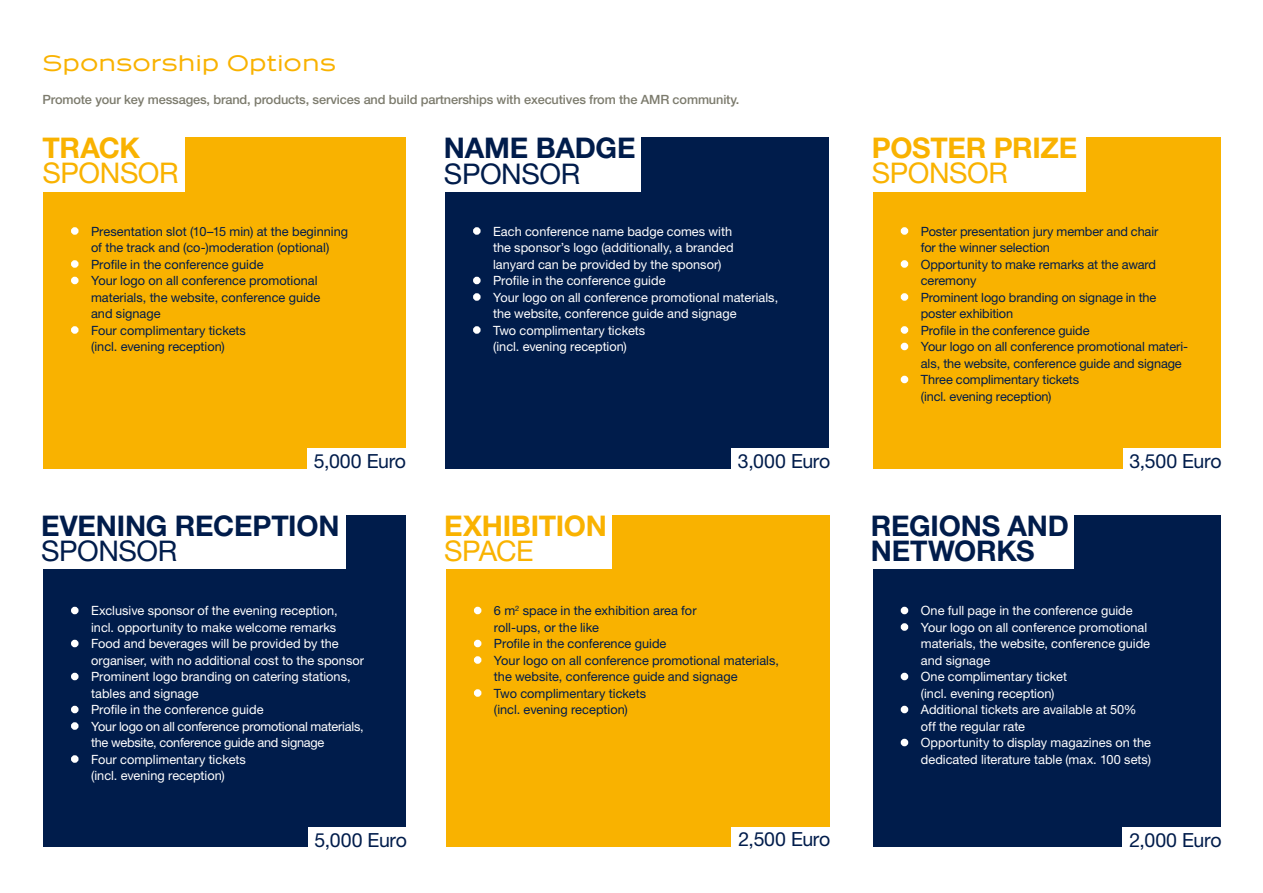
<style>
.page{position:relative;width:1263px;height:893px;background:#fff}
.page>*{position:absolute;margin:0;border:0;box-sizing:border-box;transform-origin:0 0}
.t1{font:700 28.5px "Helvetica Neue LT Std";letter-spacing:-.005em;color:#001c4b}
.t2{font:700 28.5px "Helvetica Neue LT Std";letter-spacing:-.005em;color:#f9b200}
.t3{font:28.5px "Helvetica Neue LT Std";letter-spacing:-.015em;color:#f9b200}
.t4{font:28.5px "Helvetica Neue LT Std";color:#001c4b}
.t5{font:600 22.5px "Zentralia";color:#f9b200}
.t6{font:19.5px "Helvetica Neue LT Std";letter-spacing:-.015em;color:#001c4b}
.t7{font:12.75px/16.5px "Helvetica Neue LT Std";color:#fff}
.t8{font:12.75px/16.5px "Helvetica Neue LT Std";color:#001c4b}
.t9{font:500 12.75px "Helvetica Neue LT Std";letter-spacing:-.01em;color:#7c7b6d}
.t10{font:12.75px/16.5px "Helvetica Neue LT Std";letter-spacing:-.02em;color:#fff}
.s1{color:#fff}
</style>
<div class="page">
<div style="left:43px;top:138px;width:362px;height:331px;background:#f9b200"></div>
<div style="left:873px;top:138px;width:347px;height:331px;background:#f9b200"></div>
<div style="left:307px;top:449px;width:106px;height:31px;background:#fff"></div>
<div style="left:1123px;top:449px;width:107px;height:31px;background:#fff"></div>
<div style="left:35px;top:130px;width:150px;height:61px;background:#fff"></div>
<div style="left:865px;top:130px;width:221px;height:61px;background:#fff"></div>
<div style="left:71px;top:227px;width:8px;height:8px;border:3px solid #fff;border-radius:50%"></div>
<div style="left:71px;top:260px;width:8px;height:8px;border:3px solid #fff;border-radius:50%"></div>
<div style="left:71px;top:277px;width:8px;height:7px;border:3px solid #fff;border-radius:50%"></div>
<div style="left:71px;top:326px;width:8px;height:8px;border:3px solid #fff;border-radius:50%"></div>
<div style="left:901px;top:227px;width:7px;height:8px;border:3px solid #fff;border-radius:50%"></div>
<div style="left:901px;top:260px;width:7px;height:8px;border:3px solid #fff;border-radius:50%"></div>
<div style="left:901px;top:293px;width:7px;height:8px;border:3px solid #fff;border-radius:50%"></div>
<div style="left:901px;top:326px;width:7px;height:8px;border:3px solid #fff;border-radius:50%"></div>
<div style="left:901px;top:343px;width:7px;height:7px;border:3px solid #fff;border-radius:50%"></div>
<div style="left:901px;top:376px;width:7px;height:7px;border:3px solid #fff;border-radius:50%"></div>
<div style="left:43px;top:515px;width:362px;height:331px;background:#001c4b"></div>
<div style="left:873px;top:515px;width:347px;height:331px;background:#001c4b"></div>
<div style="left:35px;top:507px;width:311px;height:62px;background:#fff"></div>
<div style="left:865px;top:507px;width:209px;height:62px;background:#fff"></div>
<div style="left:71px;top:607px;width:8px;height:7px;border:3px solid #fff;border-radius:50%"></div>
<div style="left:71px;top:640px;width:8px;height:7px;border:3px solid #fff;border-radius:50%"></div>
<div style="left:71px;top:673px;width:8px;height:7px;border:3px solid #fff;border-radius:50%"></div>
<div style="left:71px;top:706px;width:8px;height:7px;border:3px solid #fff;border-radius:50%"></div>
<div style="left:71px;top:722px;width:8px;height:8px;border:3px solid #fff;border-radius:50%"></div>
<div style="left:71px;top:755px;width:8px;height:8px;border:3px solid #fff;border-radius:50%"></div>
<div style="left:901px;top:607px;width:7px;height:7px;border:3px solid #fff;border-radius:50%"></div>
<div style="left:901px;top:623px;width:7px;height:8px;border:3px solid #fff;border-radius:50%"></div>
<div style="left:901px;top:673px;width:7px;height:7px;border:3px solid #fff;border-radius:50%"></div>
<div style="left:901px;top:706px;width:7px;height:7px;border:3px solid #fff;border-radius:50%"></div>
<div style="left:901px;top:739px;width:7px;height:7px;border:3px solid #fff;border-radius:50%"></div>
<div style="left:445px;top:138px;width:384px;height:331px;background:#001c4b"></div>
<div style="left:732px;top:449px;width:106px;height:31px;background:#fff"></div>
<div style="left:437px;top:130px;width:204px;height:61px;background:#fff"></div>
<div style="left:473px;top:227px;width:8px;height:8px;border:3px solid #fff;border-radius:50%"></div>
<div style="left:473px;top:277px;width:8px;height:7px;border:3px solid #fff;border-radius:50%"></div>
<div style="left:473px;top:293px;width:8px;height:8px;border:3px solid #fff;border-radius:50%"></div>
<div style="left:473px;top:326px;width:8px;height:8px;border:3px solid #fff;border-radius:50%"></div>
<div style="left:446px;top:515px;width:383px;height:331px;background:#f9b200"></div>
<div style="left:438px;top:507px;width:174px;height:62px;background:#fff"></div>
<div style="left:474px;top:607px;width:7px;height:7px;border:3px solid #fff;border-radius:50%"></div>
<div style="left:474px;top:640px;width:7px;height:7px;border:3px solid #fff;border-radius:50%"></div>
<div style="left:474px;top:656px;width:7px;height:8px;border:3px solid #fff;border-radius:50%"></div>
<div style="left:474px;top:689px;width:7px;height:8px;border:3px solid #fff;border-radius:50%"></div>
<div style="left:308px;top:827px;width:105px;height:31px;background:#fff"></div>
<div style="left:731px;top:827px;width:107px;height:31px;background:#fff"></div>
<div style="left:1122px;top:827px;width:108px;height:32px;background:#fff"></div>
<h2 class="t5" style="left:43px;top:48px;width:295px">Sponsorship Options</h2>
<p class="t9" style="left:43px;top:91px;width:698px">Promote your key messages, brand, products, services and build partnerships with executives from the AMR community.</p>
<h1 class="t2" style="left:43px;top:130px;width:99px">TRACK</h1>
<h1 class="t3" style="left:42px;top:156px;width:39px">Sponsor</h1>
<h1 class="t1" style="left:444px;top:130px;width:22px">NAME</h1>
<h1 class="t1" style="left:536px;top:130px;width:80px">BADGE</h1>
<h1 class="t4" style="left:444px;top:156px;width:39px">Sponsor</h1>
<p class="t8" style="left:72px;top:223px;width:278px;text-align:center"><span class="s1">•</span> Presentation slot (10–15 min) at the beginning of the track and (co-)moderation (optional)</p>
<p class="t8" style="left:72px;top:256px;width:193px"><span class="s1">•</span> Profile in the conference guide</p>
<p class="t8" style="left:91px;top:272px;width:231px;text-indent:-19px"><span class="s1">•</span> Your logo on all conference promotional materials, the website, conference guide and signage</p>
<p class="t8" style="left:72px;top:322px;width:176px;text-align:center"><span class="s1">•</span> Four complimentary tickets (incl. evening reception)</p>
<p class="t7" style="left:493px;top:223px;width:242px;text-indent:-19px">• Each conference name badge comes with the sponsor’s logo (additionally, a branded lanyard can be provided by the sponsor)</p>
<p class="t7" style="left:474px;top:272px;width:193px">• Profile in the conference guide</p>
<p class="t7" style="left:493px;top:289px;width:287px;text-indent:-19px">• Your logo on all conference promotional materials, the website, conference guide and signage</p>
<p class="t7" style="left:474px;top:322px;width:173px;text-align:center">• Two complimentary tickets (incl. evening reception)</p>
<h1 class="t2" style="left:872px;top:130px;width:39px">POSTE</h1>
<h1 class="t2" style="left:966px;top:130px;width:110px">R PRIZE</h1>
<h1 class="t3" style="left:872px;top:156px;width:39px">Sponsor</h1>
<p class="t8" style="left:921px;top:223px;width:239px;text-indent:-19px"><span class="s1">•</span> Poster presentation jury member and chair for the winner selection</p>
<p class="t8" style="left:921px;top:256px;width:237px;text-indent:-19px"><span class="s1">•</span> Opportunity to make remarks at the award ceremony</p>
<p class="t8" style="left:921px;top:289px;width:237px;text-indent:-19px"><span class="s1">•</span> Prominent logo branding on signage in the poster exhibition</p>
<p class="t8" style="left:901px;top:322px;width:190px"><span class="s1">•</span> Profile in the conference guide</p>
<p class="t8" style="left:921px;top:338px;width:269px;text-indent:-19px"><span class="s1">•</span> Your logo on all conference promotional materi&shy;als, the website, conference guide and signage</p>
<p class="t8" style="left:921px;top:371px;width:160px;text-indent:-19px"><span class="s1">•</span> Three complimentary tickets (incl. evening reception)</p>
<h3 class="t6" style="left:314px;top:450px;width:94px">5,000 Euro</h3>
<h3 class="t6" style="left:1129px;top:449px;width:94px">3,500 Euro</h3>
<h3 class="t6" style="left:738px;top:449px;width:94px">3,000 Euro</h3>
<h1 class="t1" style="left:41px;top:508px;width:153px">EVENING RECEPTIO</h1>
<h1 class="t1" style="left:318px;top:508px;width:23px">N</h1>
<h1 class="t4" style="left:41px;top:534px;width:39px">Sponsor</h1>
<p class="t7" style="left:72px;top:602px;width:267px;text-align:right">• Exclusive sponsor of the evening reception, incl. opportunity to make welcome remarks</p>
<p class="t7" style="left:91px;top:635px;width:275px;text-indent:-19px">• Food and beverages will be provided by the organiser, with no additional cost to the sponsor</p>
<p class="t7" style="left:91px;top:668px;width:261px;text-indent:-19px">• Prominent logo branding on catering stations, tables and signage</p>
<p class="t7" style="left:72px;top:701px;width:193px">• Profile in the conference guide</p>
<p class="t10" style="left:91px;top:718px;width:274px;text-indent:-19px">• Your logo on all conference promotional materials, the website, conference guide and signage</p>
<p class="t7" style="left:72px;top:751px;width:176px;text-align:center">• Four complimentary tickets (incl. evening reception)</p>
<h1 class="t2" style="left:444px;top:508px;width:73px">EXHIBITIO</h1>
<h1 class="t2" style="left:586px;top:508px;width:23px">N</h1>
<h1 class="t3" style="left:444px;top:534px;width:91px">SPACE</h1>
<p class="t8" style="left:494px;top:602px;width:204px;text-indent:-20px"><span class="s1">•</span> 6 m<sup>2</sup> space in the exhibition area for roll-ups, or the like</p>
<p class="t8" style="left:474px;top:635px;width:193px"><span class="s1">•</span> Profile in the conference guide</p>
<p class="t8" style="left:494px;top:652px;width:287px;text-indent:-19px"><span class="s1">•</span> Your logo on all conference promotional materials, the website, conference guide and signage</p>
<p class="t8" style="left:474px;top:685px;width:173px;text-align:center"><span class="s1">•</span> Two complimentary tickets (incl. evening reception)</p>
<h1 class="t1" style="left:871px;top:508px;width:19px">REGIO</h1>
<h1 class="t1" style="left:961px;top:508px;width:110px">NS AND</h1>
<h1 class="t1" style="left:871px;top:533px;width:20px">NET</h1>
<h1 class="t1" style="left:928px;top:533px;width:105px">WO RKS</h1>
<p class="t7" style="left:901px;top:602px;width:233px">• One full page in the conference guide</p>
<p class="t7" style="left:921px;top:619px;width:231px;text-indent:-19px">• Your logo on all conference promotional materials, the website, conference guide and signage</p>
<p class="t7" style="left:901px;top:668px;width:167px;text-align:center">• One complimentary ticket (incl. evening reception)</p>
<p class="t7" style="left:921px;top:701px;width:217px;text-indent:-19px">• Additional tickets are available at 50% off the regular rate</p>
<p class="t7" style="left:901px;top:734px;width:251px;text-align:right">• Opportunity to display magazines on the dedicated literature table (max. 100 sets)</p>
<h3 class="t6" style="left:315px;top:828px;width:94px">5,000 Euro</h3>
<h3 class="t6" style="left:738px;top:827px;width:93px">2,500 Euro</h3>
<h3 class="t6" style="left:1129px;top:828px;width:94px">2,000 Euro</h3>
</div>
